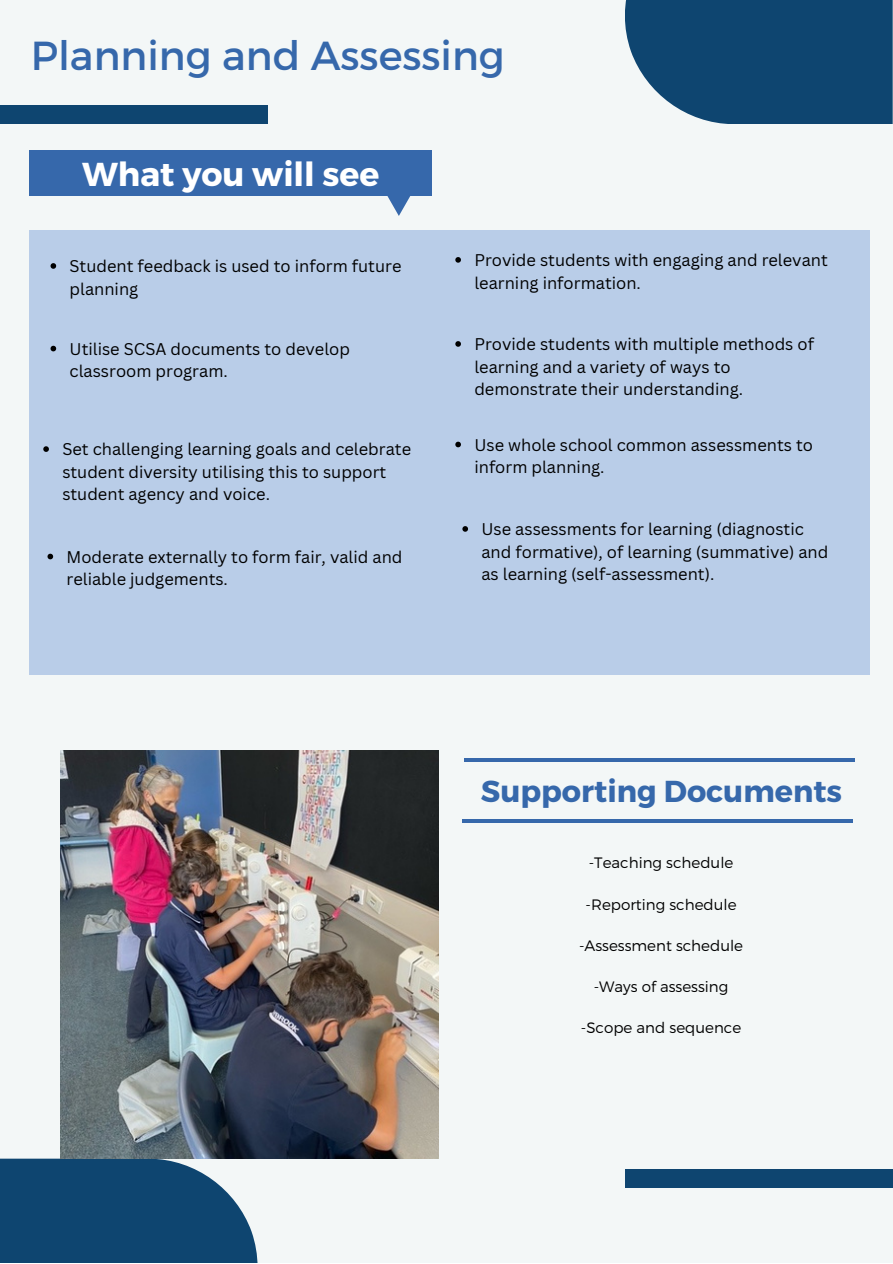
<style>
.page{position:relative;width:893px;height:1264px;background:#fff}
.page>*{position:absolute;margin:0;border:0;box-sizing:border-box;transform-origin:0 0}
.t1{font:40.5px "Montserrat";color:#3668ab}
.t2{font:700 33.15px "Montserrat";color:#fff}
.t3{font:700 30.3px "Montserrat";color:#3668ab}
.t4{font:16.5px/22.5px "Canva Sans";color:#000}
.t5{font:300 15px "Montserrat";color:#000}
</style>
<div class="page">
<div style="left:0;top:0;width:892px;height:1262px;background:#f3f7f7"></div>
<div style="left:0;top:105px;width:268px;height:19px;background:#0e4570"></div>
<div style="left:624px;top:0;width:268px;height:124px;background:#0e4570"></div>
<div style="left:0;top:1158px;width:257px;height:104px;background:#0e4570"></div>
<div style="left:624px;top:1168px;width:268px;height:19px;background:#0e4570"></div>
<div style="left:29px;top:230px;width:841px;height:444px;background:#b9cde8"></div>
<img style="left:61px;top:750px;width:378px;height:408px">
<hr style="left:465px;top:758px;width:390px;height:3px;background:#3668ab">
<hr style="left:462px;top:819px;width:391px;height:3px;background:#3668ab">
<svg style="left:387px;top:196px;width:24px;height:20px"></svg>
<div style="left:29px;top:151px;width:403px;height:45px;background:#3668ab"></div>
<svg style="left:51px;top:263px;width:5px;height:6px"></svg>
<svg style="left:51px;top:346px;width:5px;height:5px"></svg>
<svg style="left:43px;top:446px;width:6px;height:6px"></svg>
<svg style="left:47px;top:553px;width:6px;height:6px"></svg>
<svg style="left:455px;top:257px;width:6px;height:6px"></svg>
<svg style="left:455px;top:341px;width:6px;height:6px"></svg>
<svg style="left:455px;top:441px;width:6px;height:6px"></svg>
<svg style="left:462px;top:526px;width:6px;height:5px"></svg>
<p class="t1" style="left:31px;top:30px;width:475px">Planning and Assessing</p>
<p class="t2" style="left:82px;top:153px;width:299px">What you will see</p>
<p class="t4" style="left:70px;top:254px;width:333px">Student feedback is used to inform future planning</p>
<p class="t4" style="left:70px;top:337px;width:282px">Utilise SCSA documents to develop classroom program.</p>
<p class="t4" style="left:62px;top:437px;width:350px">Set challenging learning goals and celebrate student diversity utilising this to support student agency and voice.</p>
<p class="t4" style="left:67px;top:545px;width:337px">Moderate externally to form fair, valid and reliable judgements.</p>
<p class="t4" style="left:474px;top:248px;width:355px">Provide students with engaging and relevant learning information.</p>
<p class="t4" style="left:474px;top:332px;width:341px">Provide students with multiple methods of learning and a variety of ways to demonstrate their understanding.</p>
<p class="t4" style="left:474px;top:433px;width:340px">Use whole school common assessments to inform planning.</p>
<p class="t4" style="left:481px;top:517px;width:348px">Use assessments for learning (diagnostic and formative), of learning (summative) and as learning (self-assessment).</p>
<p class="t3" style="left:481px;top:771px;width:362px">Supporting Documents</p>
<p class="t5" style="left:588px;top:853px;width:146px">-Teaching schedule</p>
<p class="t5" style="left:585px;top:894px;width:152px">-Reporting schedule</p>
<p class="t5" style="left:579px;top:935px;width:165px">-Assessment schedule</p>
<p class="t5" style="left:593px;top:976px;width:136px">-Ways of assessing</p>
<p class="t5" style="left:581px;top:1017px;width:162px">-Scope and sequence</p>
</div>
